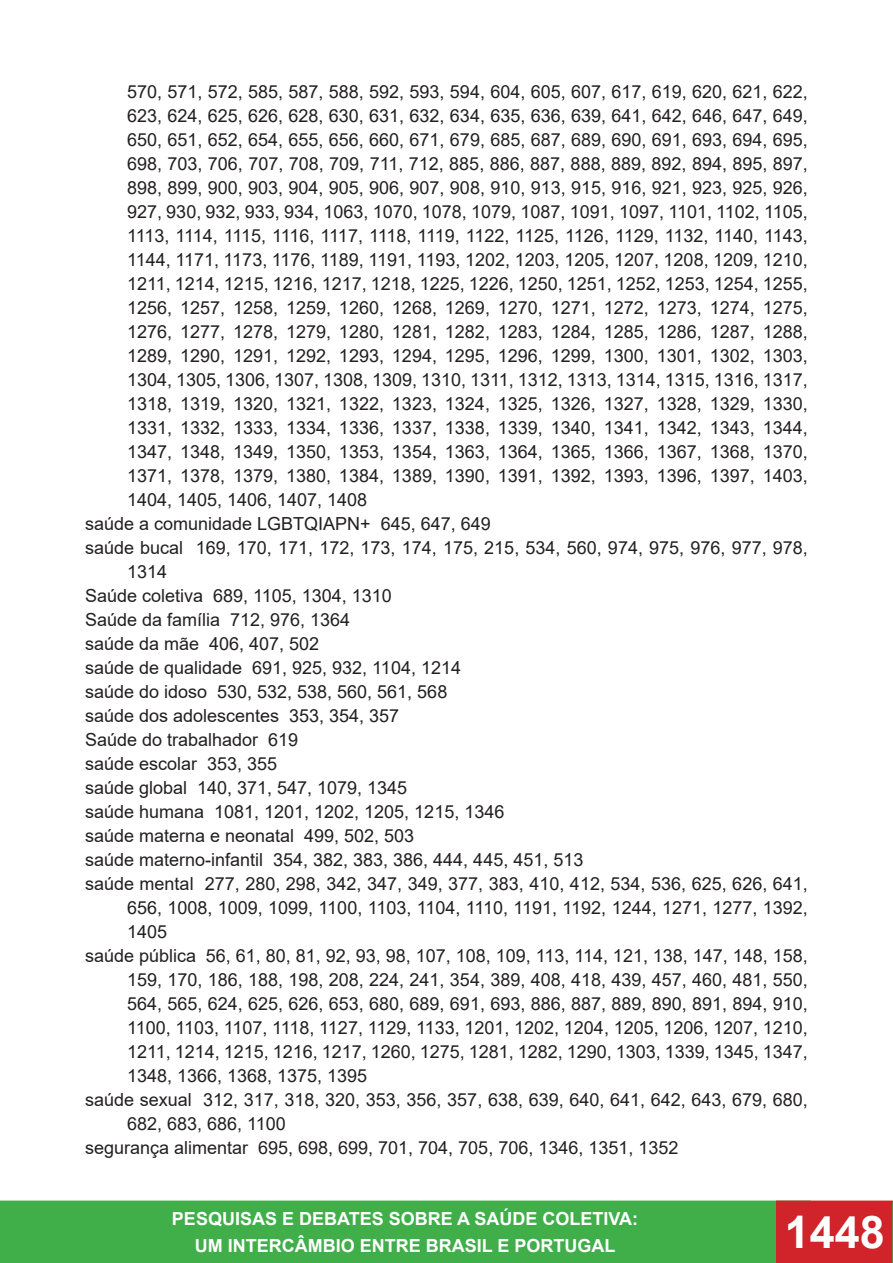
<style>
.page{position:relative;width:893px;height:1263px;background:#fff}
.page>*{position:absolute;margin:0;border:0;box-sizing:border-box;transform-origin:0 0}
.t1{font:700 45px "Arial";color:#fff}
.t2{font:18px/24px "Arial";color:#231f20}
.t3{font:700 18px/26.5px "Arial";color:#fff;text-align:center}
.t4{font:18px "Arial";letter-spacing:-.035em;color:#231f20}
</style>
<div class="page">
<div style="left:0;top:1201px;width:810px;height:62px;background:#40ae49"></div>
<div style="left:0;top:1200px;width:811px;height:63px;border:2px solid #40ae49"></div>
<div style="left:777px;top:1201px;width:116px;height:61px;background:#d1232a"></div>
<div style="left:776px;top:1200px;width:117px;height:63px;border:2px solid #d1232a"></div>
<svg style="left:892px;top:1202px;width:1px;height:61px"></svg>
<p class="t2" style="left:127px;top:80px;width:682px">570, 571, 572, 585, 587, 588, 592, 593, 594, 604, 605, 607, 617, 619, 620, 621, 622,</p>
<p class="t2" style="left:127px;top:104px;width:682px">623, 624, 625, 626, 628, 630, 631, 632, 634, 635, 636, 639, 641, 642, 646, 647, 649,</p>
<p class="t2" style="left:127px;top:128px;width:682px">650, 651, 652, 654, 655, 656, 660, 671, 679, 685, 687, 689, 690, 691, 693, 694, 695,</p>
<p class="t2" style="left:127px;top:152px;width:682px">698, 703, 706, 707, 708, 709, 711, 712, 885, 886, 887, 888, 889, 892, 894, 895, 897,</p>
<p class="t2" style="left:127px;top:176px;width:682px">898, 899, 900, 903, 904, 905, 906, 907, 908, 910, 913, 915, 916, 921, 923, 925, 926,</p>
<p class="t2" style="left:127px;top:200px;width:682px">927, 930, 932, 933, 934, 1063, 1070, 1078, 1079, 1087, 1091, 1097, 1101, 1102, 1105,</p>
<p class="t4" style="left:127px;top:223px;width:682px">1113, 1114, 1115, 1116, 1117, 1118, 1119, 1122, 1125, 1126, 1129, 1132, 1140, 1143,</p>
<p class="t2" style="left:127px;top:248px;width:682px">1144, 1171, 1173, 1176, 1189, 1191, 1193, 1202, 1203, 1205, 1207, 1208, 1209, 1210,</p>
<p class="t2" style="left:127px;top:272px;width:682px">1211, 1214, 1215, 1216, 1217, 1218, 1225, 1226, 1250, 1251, 1252, 1253, 1254, 1255,</p>
<p class="t2" style="left:127px;top:296px;width:682px">1256, 1257, 1258, 1259, 1260, 1268, 1269, 1270, 1271, 1272, 1273, 1274, 1275,</p>
<p class="t2" style="left:127px;top:320px;width:682px">1276, 1277, 1278, 1279, 1280, 1281, 1282, 1283, 1284, 1285, 1286, 1287, 1288,</p>
<p class="t2" style="left:127px;top:344px;width:682px">1289, 1290, 1291, 1292, 1293, 1294, 1295, 1296, 1299, 1300, 1301, 1302, 1303,</p>
<p class="t2" style="left:127px;top:368px;width:682px">1304, 1305, 1306, 1307, 1308, 1309, 1310, 1311, 1312, 1313, 1314, 1315, 1316, 1317,</p>
<p class="t2" style="left:127px;top:392px;width:682px">1318, 1319, 1320, 1321, 1322, 1323, 1324, 1325, 1326, 1327, 1328, 1329, 1330,</p>
<p class="t2" style="left:127px;top:416px;width:682px">1331, 1332, 1333, 1334, 1336, 1337, 1338, 1339, 1340, 1341, 1342, 1343, 1344,</p>
<p class="t2" style="left:127px;top:440px;width:682px">1347, 1348, 1349, 1350, 1353, 1354, 1363, 1364, 1365, 1366, 1367, 1368, 1370,</p>
<p class="t2" style="left:127px;top:464px;width:682px">1371, 1378, 1379, 1380, 1384, 1389, 1390, 1391, 1392, 1393, 1396, 1397, 1403,</p>
<p class="t2" style="left:127px;top:488px;width:242px">1404, 1405, 1406, 1407, 1408</p>
<p class="t2" style="left:85px;top:512px;width:407px">saúde a comunidade LGBTQIAPN+ 645, 647, 649</p>
<p class="t2" style="left:127px;top:536px;width:682px;text-indent:-42px">saúde bucal 169, 170, 171, 172, 173, 174, 175, 215, 534, 560, 974, 975, 976, 977, 978,<br>1314</p>
<p class="t2" style="left:85px;top:584px;width:308px">Saúde coletiva 689, 1105, 1304, 1310</p>
<p class="t2" style="left:85px;top:608px;width:267px">Saúde da família 712, 976, 1364</p>
<p class="t2" style="left:85px;top:632px;width:236px">saúde da mãe 406, 407, 502</p>
<p class="t2" style="left:85px;top:656px;width:377px">saúde de qualidade 691, 925, 932, 1104, 1214</p>
<p class="t2" style="left:85px;top:680px;width:364px">saúde do idoso 530, 532, 538, 560, 561, 568</p>
<p class="t2" style="left:85px;top:704px;width:316px">saúde dos adolescentes 353, 354, 357</p>
<p class="t2" style="left:85px;top:728px;width:215px">Saúde do trabalhador 619</p>
<p class="t2" style="left:85px;top:752px;width:194px">saúde escolar 353, 355</p>
<p class="t2" style="left:85px;top:776px;width:324px">saúde global 140, 371, 547, 1079, 1345</p>
<p class="t2" style="left:85px;top:800px;width:421px">saúde humana 1081, 1201, 1202, 1205, 1215, 1346</p>
<p class="t2" style="left:85px;top:824px;width:331px">saúde materna e neonatal 499, 502, 503</p>
<p class="t2" style="left:85px;top:848px;width:500px">saúde materno-infantil 354, 382, 383, 386, 444, 445, 451, 513</p>
<p class="t2" style="left:127px;top:872px;width:682px;text-align:justify;text-indent:-42px">saúde mental 277, 280, 298, 342, 347, 349, 377, 383, 410, 412, 534, 536, 625, 626, 641, 656, 1008, 1009, 1099, 1100, 1103, 1104, 1110, 1191, 1192, 1244, 1271, 1277, 1392, 1405</p>
<p class="t2" style="left:127px;top:944px;width:682px;text-align:justify;text-indent:-42px">saúde pública 56, 61, 80, 81, 92, 93, 98, 107, 108, 109, 113, 114, 121, 138, 147, 148, 158, 159, 170, 186, 188, 198, 208, 224, 241, 354, 389, 408, 418, 439, 457, 460, 481, 550, 564, 565, 624, 625, 626, 653, 680, 689, 691, 693, 886, 887, 889, 890, 891, 894, 910, 1100, 1103, 1107, 1118, 1127, 1129, 1133, 1201, 1202, 1204, 1205, 1206, 1207, 1210, 1211, 1214, 1215, 1216, 1217, 1260, 1275, 1281, 1282, 1290, 1303, 1339, 1345, 1347, 1348, 1366, 1368, 1375, 1395</p>
<p class="t2" style="left:127px;top:1088px;width:682px;text-indent:-42px">saúde sexual 312, 317, 318, 320, 353, 356, 357, 638, 639, 640, 641, 642, 643, 679, 680,<br>682, 683, 686, 1100</p>
<p class="t2" style="left:85px;top:1136px;width:595px">segurança alimentar 695, 698, 699, 701, 704, 705, 706, 1346, 1351, 1352</p>
<p class="t3" style="left:172px;top:1206px;width:468px">PESQUISAS E DEBATES SOBRE A SAÚDE COLETIVA:<br>UM INTERCÂMBIO ENTRE BRASIL E PORTUGAL</p>
<h1 class="t1" style="left:785px;top:1200px;width:102px">1448</h1>
</div>
